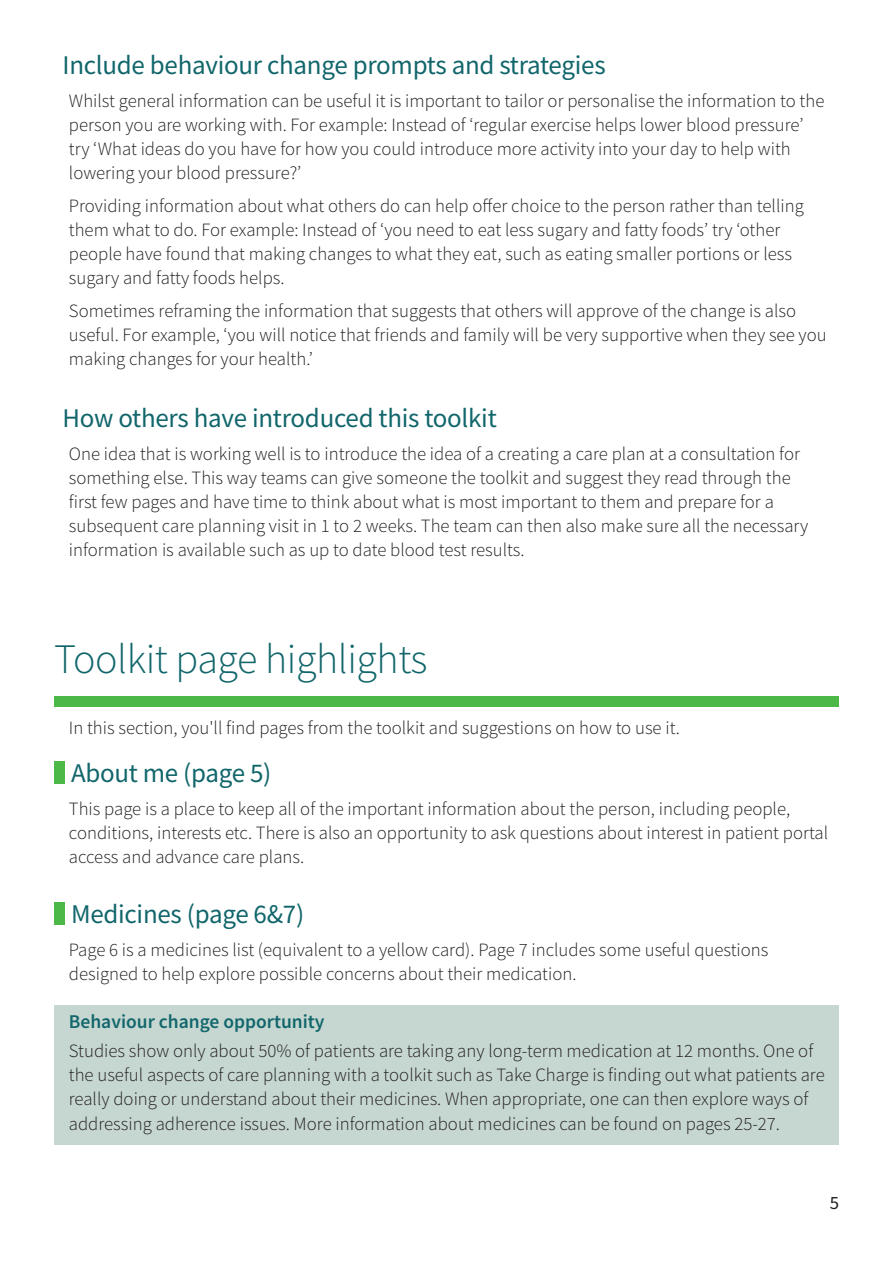
<style>
.page{position:relative;width:893px;height:1263px;background:#fff}
.page>*{position:absolute;margin:0;border:0;box-sizing:border-box;transform-origin:0 0}
.Heading{font:300 42px "Source Sans Pro";letter-spacing:-.01em;color:#11666b}
.Heading_2{font:27px "Source Sans Pro";letter-spacing:-.01em;color:#11666b}
.Heading_2_Indent{font:27px "Source Sans Pro";letter-spacing:-.01em;color:#11666b}
.Heading_3{font:600 19.5px "Source Sans Pro";color:#12666c}
.Body{font:300 18.75px/24px "Source Sans Pro";color:#231f20}
.t1{font:18.75px "Source Sans Pro";color:#231f20}
</style>
<div class="page">
<div style="left:54px;top:1005px;width:785px;height:139px;background:#c6d7d1"></div>
<div style="left:54px;top:696px;width:785px;height:11px;background:#4cb848"></div>
<div style="left:54px;top:761px;width:11px;height:22px;background:#4cb848"></div>
<div style="left:54px;top:903px;width:11px;height:22px;background:#4cb848"></div>
<p class="Heading_2" style="left:63px;top:48px;width:545px">Include behaviour change prompts and strategies</p>
<p class="Body" style="left:69px;top:89px;width:757px">Whilst general information can be useful it is important to tailor or personalise the information to the person you are working with. For example: Instead of ‘regular exercise helps lower blood pressure’ try ‘What ideas do you have for how you could introduce more activity into your day to help with lowering your blood pressure?’</p>
<p class="Body" style="left:69px;top:194px;width:736px">Providing information about what others do can help offer choice to the person rather than telling them what to do. For example: Instead of ‘you need to eat less sugary and fatty foods’ try ‘other people have found that making changes to what they eat, such as eating smaller portions or less sugary and fatty foods helps.</p>
<p class="Body" style="left:69px;top:298px;width:759px">Sometimes reframing the information that suggests that others will approve of the change is also useful. For example, ‘you will notice that friends and family will be very supportive when they see you making changes for your health.’</p>
<p class="Heading_2" style="left:63px;top:400px;width:436px">How others have introduced this toolkit</p>
<p class="Body" style="left:69px;top:442px;width:741px">One idea that is working well is to introduce the idea of a creating a care plan at a consultation for something else. This way teams can give someone the toolkit and suggest they read through the first few pages and have time to think about what is most important to them and prepare for a subsequent care planning visit in 1 to 2 weeks. The team can then also make sure all the necessary information is available such as up to date blood test results.</p>
<p class="Heading" style="left:54px;top:633px;width:375px">Toolkit page highlights</p>
<p class="Body" style="left:69px;top:715px;width:613px">In this section, you'll find pages from the toolkit and suggestions on how to use it.</p>
<p class="Heading_2_Indent" style="left:71px;top:755px;width:202px">About me (page 5)</p>
<p class="Body" style="left:69px;top:796px;width:761px">This page is a place to keep all of the important information about the person, including people, conditions, interests etc. There is also an opportunity to ask questions about interest in patient portal access and advance care plans.</p>
<p class="Heading_2_Indent" style="left:71px;top:897px;width:235px">Medicines (page 6&amp;7)</p>
<p class="Body" style="left:69px;top:938px;width:701px">Page 6 is a medicines list (equivalent to a yellow card). Page 7 includes some useful questions designed to help explore possible concerns about their medication.</p>
<p class="Heading_3" style="left:69px;top:1009px;width:257px">Behaviour change opportunity</p>
<p class="Body" style="left:69px;top:1039px;width:757px">Studies show only about 50% of patients are taking any long-term medication at 12 months. One of the useful aspects of care planning with a toolkit such as Take Charge is finding out what patients are really doing or understand about their medicines. When appropriate, one can then explore ways of addressing adherence issues. More information about medicines can be found on pages 25-27.</p>
<p class="t1" style="left:830px;top:1191px;width:11px">5</p>
</div>
